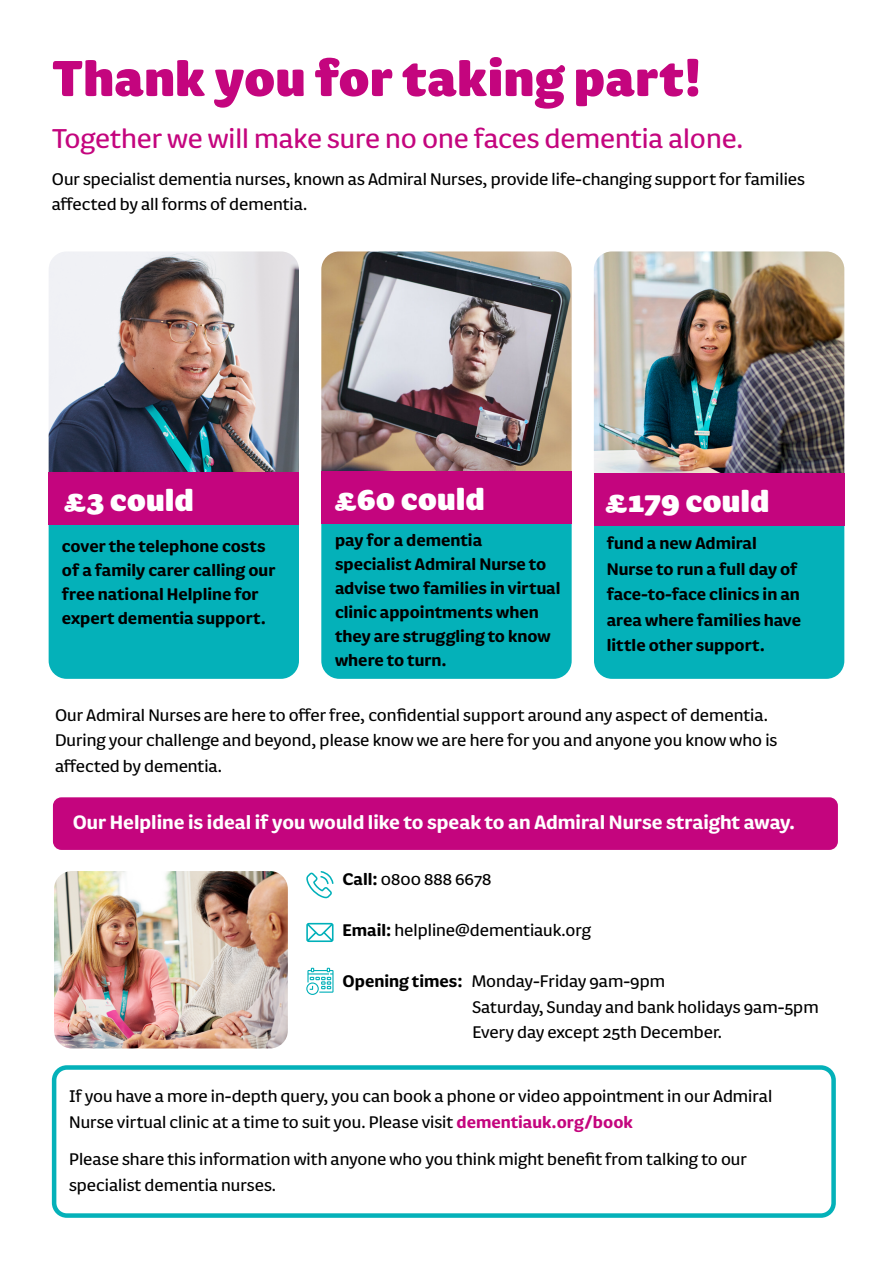
<style>
.page{position:relative;width:893px;height:1263px;background:#fff}
.page>*{position:absolute;margin:0;border:0;box-sizing:border-box;transform-origin:0 0}
.t1{font:900 58.5px "FS Pimlico";color:#c4057e}
.t2{font:900 36px "FS Pimlico";color:#fff}
.t3{font:31.5px "FS Pimlico";color:#c4057e}
.t4{font:700 22.5px "FS Pimlico";color:#fff}
.t5{font:19.5px/25.5px "FS Pimlico";color:#000}
.t6{font:700 19.5px/24px "FS Pimlico";color:#000}
.s1{font-weight:700}
.s2{font-weight:700;color:#c4057e}
</style>
<div class="page">
<img style="left:49px;top:251px;width:250px;height:221px">
<img style="left:321px;top:251px;width:251px;height:220px">
<img style="left:594px;top:251px;width:250px;height:222px">
<div style="left:49px;top:507px;width:250px;height:172px;background:#04b1b9;border-radius:18px"></div>
<div style="left:321px;top:507px;width:251px;height:172px;background:#04b1b9;border-radius:18px"></div>
<div style="left:49px;top:472px;width:250px;height:53px;background:#c4057e"></div>
<div style="left:594px;top:507px;width:250px;height:172px;background:#04b1b9;border-radius:18px"></div>
<div style="left:321px;top:471px;width:251px;height:53px;background:#c4057e"></div>
<div style="left:594px;top:473px;width:250px;height:53px;background:#c4057e"></div>
<div style="left:53px;top:797px;width:785px;height:53px;background:#c4057e;border-radius:9px"></div>
<svg style="left:306px;top:871px;width:28px;height:27px"></svg>
<svg style="left:306px;top:923px;width:28px;height:19px"></svg>
<svg style="left:306px;top:968px;width:28px;height:27px"></svg>
<div style="left:52px;top:1065px;width:784px;height:153px;border:4px solid #04b1b9;border-radius:13px"></div>
<img style="left:54px;top:871px;width:234px;height:177px">
<h1 class="t1" style="left:52px;top:32px;width:651px">Thank you for taking part!</h1>
<h3 class="t3" style="left:52px;top:116px;width:693px">Together we will make sure no one faces dementia alone.</h3>
<p class="t5" style="left:52px;top:165px;width:755px">Our specialist dementia nurses, known as Admiral Nurses, provide life-changing support for families affected by all forms of dementia.</p>
<h2 class="t2" style="left:64px;top:472px;width:132px">£3 could</h2>
<h2 class="t2" style="left:334px;top:471px;width:152px">£60 could</h2>
<h2 class="t2" style="left:605px;top:473px;width:166px">£179 could</h2>
<p class="t6" style="left:62px;top:533px;width:215px">cover the telephone costs of a family carer calling our free national Helpline for expert dementia support.</p>
<p class="t6" style="left:335px;top:527px;width:227px">pay for a dementia specialist Admiral Nurse to advise two families in virtual clinic appointments when they are struggling to know where to turn.</p>
<p class="t6" style="left:607px;top:530px;width:196px;line-height:25.5px">fund a new Admiral<br>Nurse to run a full day of face-to-face clinics in an area where families have little other support.</p>
<p class="t5" style="left:55px;top:701px;width:724px">Our Admiral Nurses are here to offer free, confidential support around any aspect of dementia.<br>During your challenge and beyond, please know we are here for you and anyone you know who is affected by dementia.</p>
<p class="t4" style="left:73px;top:805px;width:724px">Our Helpline is ideal if you would like to speak to an Admiral Nurse straight away.</p>
<p class="t5" style="left:343px;top:866px;width:150px"><span class="s1">Call:</span> 0800 888 6678</p>
<p class="t5" style="left:343px;top:917px;width:250px"><span class="s1">Email:</span> helpline@dementiauk.org</p>
<p class="t5" style="left:472px;top:968px;width:348px;text-indent:-130px"><span class="s1">Opening times:</span> Monday-Friday 9am-9pm<br>Saturday, Sunday and bank holidays 9am-5pm<br>Every day except 25th December.</p>
<p class="t5" style="left:69px;top:1083px;width:705px">If you have a more in-depth query, you can book a phone or video appointment in our Admiral<br>Nurse virtual clinic at a time to suit you. Please visit <span class="s2">dementiauk.org/book</span></p>
<p class="t5" style="left:69px;top:1146px;width:679px">Please share this information with anyone who you think might benefit from talking to our specialist dementia nurses.</p>
</div>
